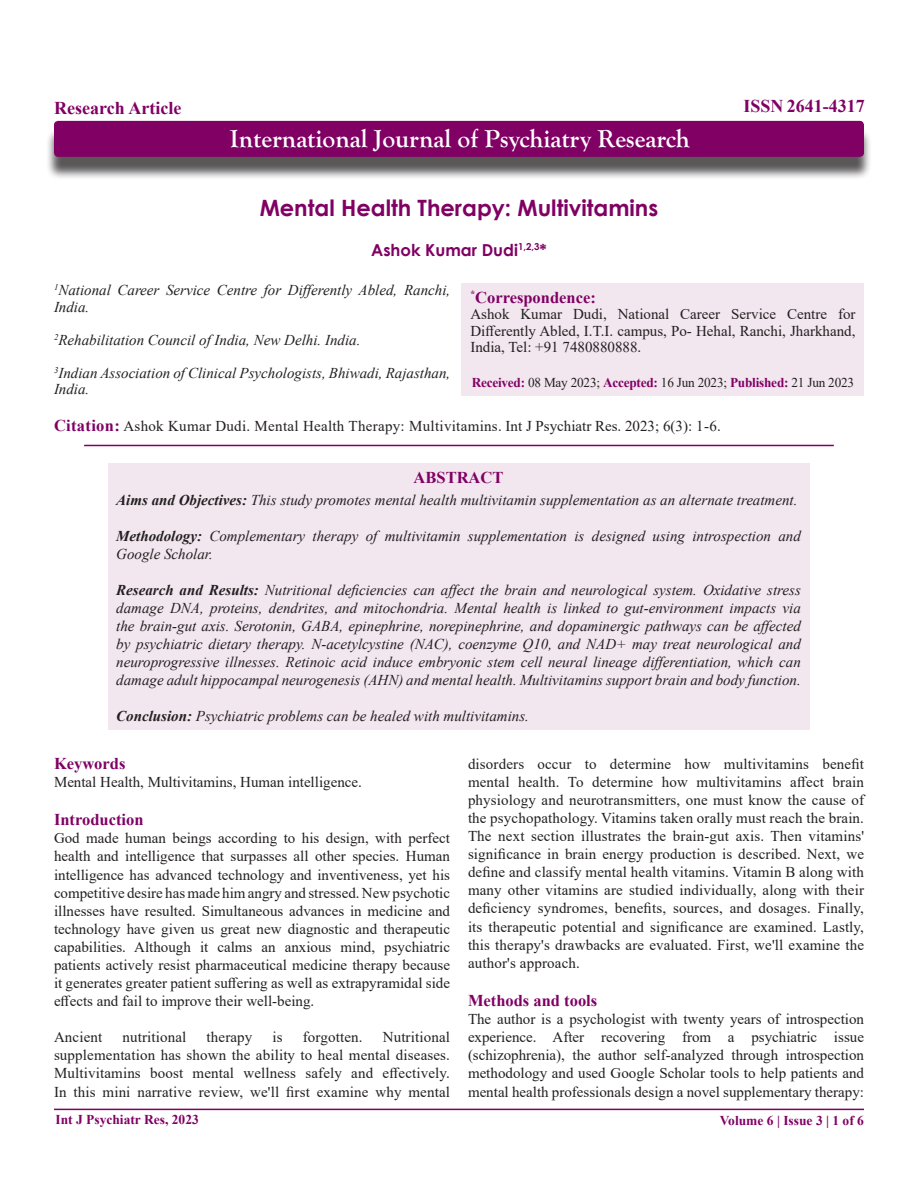
<style>
.page{position:relative;width:918px;height:1188px;background:#fff}
.page>*{position:absolute;margin:0;border:0;box-sizing:border-box;transform-origin:0 0}
.t1{font:700 25.5px "Goudy Old Style T";color:#fff}
.t2{font:700 22.5px "Century Gothic";color:#800064}
.t3{font:700 18px "Times New Roman";color:#800064}
.Sub_Heading{font:700 16.5px "Times New Roman";color:#800064}
.t4{font:700 16.5px "Century Gothic";color:#800064}
.Sub_Heading-2{font:15px/18.1px "Times New Roman";color:#231f20;text-align:justify}
.Normal_Arial{font:italic 15px/18px "Times New Roman";color:#231f20}
.Sub_Heading-3{font:15px "Times New Roman";letter-spacing:.02em;color:#231f20}
.t5{font:13.5px "Times New Roman";letter-spacing:-.015em;color:#231f20}
.t6{font:700 13.5px "Times New Roman";color:#800064}
.s1{font-weight:700;color:#800064}
.s2{font-weight:700;font-size:16.5px;color:#800064}
.s3{font-weight:700}
</style>
<div class="page">
<hr style="left:54px;top:1109px;width:810px;height:1px;background:#800064">
<div style="left:46px;top:128px;width:826px;height:52px;background:#231f20;opacity:.75"></div>
<div style="left:54px;top:121px;width:810px;height:36px;background:#800064;border-radius:4px"></div>
<hr style="left:84px;top:445px;width:750px;height:1px;background:#800064">
<div style="left:108px;top:463px;width:701px;height:266px;background:#f2e6ef"></div>
<div style="left:462px;top:283px;width:402px;height:112px;background:#f2e6ef"></div>
<p class="t3" style="left:54px;top:95px;width:129px">Research Article</p>
<p class="t3" style="left:743px;top:93px;width:123px">ISSN 2641-4317</p>
<p class="t1" style="left:230px;top:124px;width:462px">International Journal of Psychiatry Research</p>
<p class="t2" style="left:260px;top:191px;width:400px">Mental Health Therapy: Multivitamins</p>
<p class="t4" style="left:371px;top:237px;width:177px">Ashok Kumar Dudi<sup>1,2,3</sup>*</p>
<p class="Normal_Arial" style="left:54px;top:281px;width:398px;line-height:16.5px"><sup>1</sup>National Career Service Centre for Differently Abled, Ranchi,<br>India.</p>
<p class="Normal_Arial" style="left:54px;top:330px;width:308px"><sup>2</sup>Rehabilitation Council of India, New Delhi. India.</p>
<p class="Normal_Arial" style="left:54px;top:364px;width:398px;line-height:16.5px"><sup>3</sup>Indian Association of Clinical Psychologists, Bhiwadi, Rajasthan,<br>India.</p>
<p class="Sub_Heading" style="left:470px;top:285px;width:127px"><sup>*</sup>Correspondence:</p>
<p class="Sub_Heading-2" style="left:470px;top:306px;width:387px;line-height:16.5px">Ashok Kumar Dudi, National Career Service Centre for Differently Abled, I.T.I. campus, Po- Hehal, Ranchi, Jharkhand, India, Tel: +91 7480880888.</p>
<p class="t5" style="left:472px;top:373px;width:384px"><span class="s1">Received:</span> 08 May 2023; <span class="s1">Accepted:</span> 16 Jun 2023; <span class="s1">Published:</span> 21 Jun 2023</p>
<p class="Sub_Heading-3" style="left:54px;top:415px;width:668px"><span class="s2">Citation:</span> Ashok Kumar Dudi. Mental Health Therapy: Multivitamins. Int J Psychiatr Res. 2023; 6(3): 1-6.</p>
<p class="Sub_Heading" style="left:414px;top:465px;width:91px">ABSTRACT</p>
<p class="Normal_Arial" style="left:116px;top:491px;width:683px"><span class="s3">Aims and Objectives:</span> This study promotes mental health multivitamin supplementation as an alternate treatment.</p>
<p class="Normal_Arial" style="left:116px;top:527px;width:686px"><span class="s3">Methodology:</span> Complementary therapy of multivitamin supplementation is designed using introspection and<br>Google Scholar.</p>
<p class="Normal_Arial" style="left:116px;top:581px;width:686px;text-align:justify"><span class="s3">Research and Results:</span> Nutritional deficiencies can affect the brain and neurological system. Oxidative stress damage DNA, proteins, dendrites, and mitochondria. Mental health is linked to gut-environment impacts via the brain-gut axis. Serotonin, GABA, epinephrine, norepinephrine, and dopaminergic pathways can be affected by psychiatric dietary therapy. N-acetylcystine (NAC), coenzyme Q10, and NAD+ may treat neurological and neuroprogressive illnesses. Retinoic acid induce embryonic stem cell neural lineage differentiation, which can damage adult hippocampal neurogenesis (AHN) and mental health. Multivitamins support brain and body function.</p>
<p class="Normal_Arial" style="left:116px;top:707px;width:414px"><span class="s3">Conclusion:</span> Psychiatric problems can be healed with multivitamins.</p>
<p class="Sub_Heading" style="left:54px;top:752px;width:73px">Keywords</p>
<p class="Sub_Heading-2" style="left:54px;top:773px;width:309px">Mental Health, Multivitamins, Human intelligence.</p>
<p class="Sub_Heading" style="left:54px;top:808px;width:91px">Introduction</p>
<p class="Sub_Heading-2" style="left:54px;top:829px;width:398px">God made human beings according to his design, with perfect health and intelligence that surpasses all other species. Human intelligence has advanced technology and inventiveness, yet his competitive desire has made him angry and stressed. New psychotic illnesses have resulted. Simultaneous advances in medicine and technology have given us great new diagnostic and therapeutic capabilities. Although it calms an anxious mind, psychiatric patients actively resist pharmaceutical medicine therapy because it generates greater patient suffering as well as extrapyramidal side effects and fail to improve their well-being.</p>
<p class="Sub_Heading-2" style="left:54px;top:1028px;width:50px">Ancient</p>
<p class="Sub_Heading-2" style="left:122px;top:1028px;width:66px">nutritional</p>
<p class="Sub_Heading-2" style="left:207px;top:1028px;width:47px">therapy</p>
<p class="Sub_Heading-2" style="left:273px;top:1028px;width:12px">is</p>
<p class="Sub_Heading-2" style="left:303px;top:1028px;width:61px">forgotten.</p>
<p class="Sub_Heading-2" style="left:54px;top:1028px;width:398px;text-indent:329px">Nutritional supplementation has shown the ability to heal mental diseases.<br>Multivitamins boost mental wellness safely and effectively.<br>In this mini narrative review, we'll first examine why mental</p>
<p class="Sub_Heading-2" style="left:468px;top:754px;width:398px">disorders occur to determine how multivitamins benefit mental health. To determine how multivitamins affect brain physiology and neurotransmitters, one must know the cause of the psychopathology. Vitamins taken orally must reach the brain.<br>The next section illustrates the brain-gut axis. Then vitamins' significance in brain energy production is described. Next, we define and classify mental health vitamins. Vitamin B along with many other vitamins are studied individually, along with their deficiency syndromes, benefits, sources, and dosages. Finally, its therapeutic potential and significance are examined. Lastly, this therapy's drawbacks are evaluated. First, we'll examine the author's approach.</p>
<p class="Sub_Heading" style="left:468px;top:988px;width:131px">Methods and tools</p>
<p class="Sub_Heading-2" style="left:468px;top:1009px;width:398px">The author is a psychologist with twenty years of introspection experience. After recovering from a psychiatric issue (schizophrenia), the author self-analyzed through introspection methodology and used Google Scholar tools to help patients and mental health professionals design a novel supplementary therapy:</p>
<p class="t6" style="left:55px;top:1110px;width:145px">Int J Psychiatr Res, 2023</p>
<p class="t6" style="left:720px;top:1111px;width:146px">Volume 6 | Issue 3 | 1 of 6</p>
</div>
